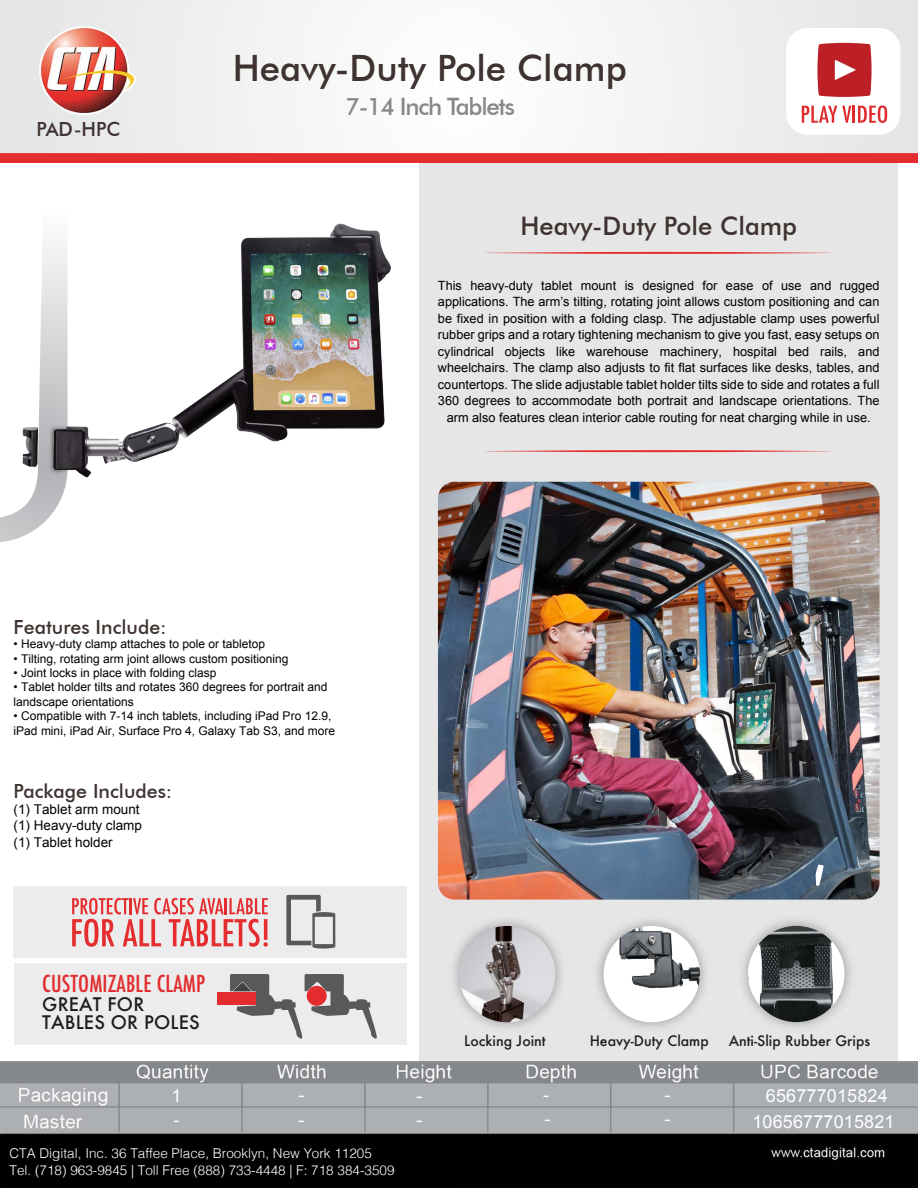
<style>
.page{position:relative;width:918px;height:1188px;background:#fff}
.page>*{position:absolute;margin:0;border:0;box-sizing:border-box;transform-origin:0 0}
.t1{font:500 36.3px "Futura BT";color:#3f3331}
.t2{font:500 25.5px "Futura BT";color:#3f3331}
.t3{font:500 24px "Futura BT";letter-spacing:-.05em;color:#888}
.t4{font:500 condensed 22.8px "Futura";letter-spacing:.01em;color:#e22c2e}
.t5{font:500 19.5px "Futura BT";color:#3f3331}
.t6{font:500 18.15px/17.9px "Futura";letter-spacing:.01em;color:#1c1d1c}
.t7{font:18px/24px "Arial";letter-spacing:.01em;color:#fff}
.t8{font:500 14.1px "Futura";color:#231f20}
.t9{font:300 13.5px/16.6px "Helvetica";color:#fff}
.t10{font:13.5px/16.2px "Arial";color:#000}
.t11{font:12.75px/16.5px "Arial";color:#000;text-align:center}
.t12{font:12px/14.4px "Arial";color:#000}
</style>
<div class="page">
<svg style="left:0;top:162px;width:68px;height:380px"></svg>
<img style="left:0;top:375px;width:68px;height:150px">
<div style="left:419px;top:162px;width:479px;height:907px;background:#e6e6e6"></div>
<img style="left:0;top:1062px;width:918px;height:126px">
<div style="left:0;top:1138px;width:459px;height:47px;background:#000"></div>
<div style="left:0;top:142px;width:918px;height:20px;background:#e52c2e"></div>
<svg style="left:0;top:0;width:918px;height:153px"></svg>
<img style="left:40px;top:27px;width:95px;height:88px">
<hr style="left:481px;top:252px;width:355px;height:2px;background:#e52c2e;border-radius:50%">
<hr style="left:481px;top:450px;width:355px;height:2px;background:#e52c2e;border-radius:50%">
<img style="left:438px;top:482px;width:442px;height:392px">
<img style="left:1px;top:209px;width:390px;height:301px">
<div style="left:14px;top:963px;width:392px;height:82px;background:#ececec"></div>
<svg style="left:230px;top:974px;width:147px;height:65px"></svg>
<div style="left:307px;top:986px;width:20px;height:20px;background:#e22c2e;border-radius:50%"></div>
<div style="left:217px;top:992px;width:38px;height:13px;background:#e22c2e"></div>
<div style="left:14px;top:886px;width:393px;height:72px;background:#ececec"></div>
<svg style="left:286px;top:895px;width:49px;height:54px"></svg>
<svg style="left:72px;top:898px;width:196px;height:49px"></svg>
<img style="left:718px;top:792px;width:200px;height:366px">
<img style="left:748px;top:926px;width:97px;height:96px;border-radius:48px">
<svg style="left:748px;top:956px;width:14px;height:49px"></svg>
<img style="left:588px;top:850px;width:147px;height:191px">
<img style="left:604px;top:926px;width:96px;height:96px;border-radius:48px">
<img style="left:385px;top:874px;width:267px;height:191px">
<img style="left:459px;top:926px;width:96px;height:96px;border-radius:48px">
<div style="left:786px;top:28px;width:114px;height:107px;background:#fff;border-radius:21px"></div>
<svg style="left:817px;top:43px;width:55px;height:54px;background:#c43b40"></svg>
<svg style="left:802px;top:105px;width:85px;height:18px"></svg>
<h3 class="t5" style="left:36px;top:117px;width:86px">PAD-HPC</h3>
<h1 class="t1" style="left:233px;top:46px;width:396px">Heavy-Duty Pole Clamp</h1>
<h3 class="t3" style="left:345px;top:92px;width:171px">7-14 Inch Tablets</h3>
<h2 class="t2" style="left:520px;top:210px;width:278px">Heavy-Duty Pole Clamp</h2>
<p class="t11" style="left:438px;top:277px;width:443px">This heavy-duty tablet mount is designed for ease of use and rugged applications. The arm’s tilting, rotating joint allows custom positioning and can be fixed in position with a folding clasp. The adjustable clamp uses powerful rubber grips and a rotary tightening mechanism to give you fast, easy setups on cylindrical objects like warehouse machinery, hospital bed rails, and wheelchairs. The clamp also adjusts to fit flat surfaces like desks, tables, and countertops. The slide adjustable tablet holder tilts side to side and rotates a full 360 degrees to accommodate both portrait and landscape orientations. The arm also features clean interior cable routing for neat charging while in use.</p>
<h3 class="t5" style="left:14px;top:615px;width:155px">Features Include:</h3>
<p class="t12" style="left:14px;top:637px;width:253px">• Heavy-duty clamp attaches to pole or tabletop</p>
<p class="t12" style="left:14px;top:651px;width:276px">• Tilting, rotating arm joint allows custom positioning</p>
<p class="t12" style="left:14px;top:666px;width:204px">• Joint locks in place with folding clasp</p>
<p class="t12" style="left:14px;top:680px;width:315px">• Tablet holder tilts and rotates 360 degrees for portrait and landscape orientations</p>
<p class="t12" style="left:14px;top:709px;width:323px">• Compatible with 7-14 inch tablets, including iPad Pro 12.9, iPad mini, iPad Air, Surface Pro 4, Galaxy Tab S3, and more</p>
<h3 class="t5" style="left:14px;top:779px;width:160px">Package Includes:</h3>
<p class="t10" style="left:14px;top:801px;width:130px">(1) Tablet arm mount (1) Heavy-duty clamp (1) Tablet holder</p>
<h3 class="t4" style="left:42px;top:969px;width:164px">CUSTOMIZABLE CLAMP</h3>
<h3 class="t6" style="left:42px;top:995px;width:159px">GREAT FOR<br>TABLES OR POLES</h3>
<h3 class="t7" style="left:171px;top:1084px;width:12px">1 -</h3>
<h3 class="t7" style="left:298px;top:1083px;width:7px">-</h3>
<h3 class="t7" style="left:298px;top:1108px;width:7px">-</h3>
<p class="t9" style="left:10px;top:1144px;width:386px">CTA Digital, Inc. 36 Taffee Place, Brooklyn, New York 11205<br>Tel. (718) 963-9845 | Toll Free (888) 733-4448 | F: 718 384-3509</p>
<h3 class="t7" style="left:417px;top:1084px;width:7px">-</h3>
<h3 class="t7" style="left:417px;top:1108px;width:7px">-</h3>
<p class="t8" style="left:464px;top:1031px;width:83px">Locking Joint</p>
<p class="t8" style="left:590px;top:1031px;width:121px">Heavy-Duty Clamp</p>
<p class="t8" style="left:729px;top:1031px;width:143px">Anti-Slip Rubber Grips</p>
<h3 class="t7" style="left:543px;top:1083px;width:7px">-</h3>
<h3 class="t7" style="left:665px;top:1083px;width:7px">-</h3>
<h3 class="t7" style="left:544px;top:1107px;width:7px">-</h3>
<h3 class="t7" style="left:665px;top:1107px;width:7px">-</h3>
<h3 class="t7" style="left:752px;top:1083px;width:144px;line-height:26px;text-align:center">656777015824<br>10656777015821</h3>
</div>
